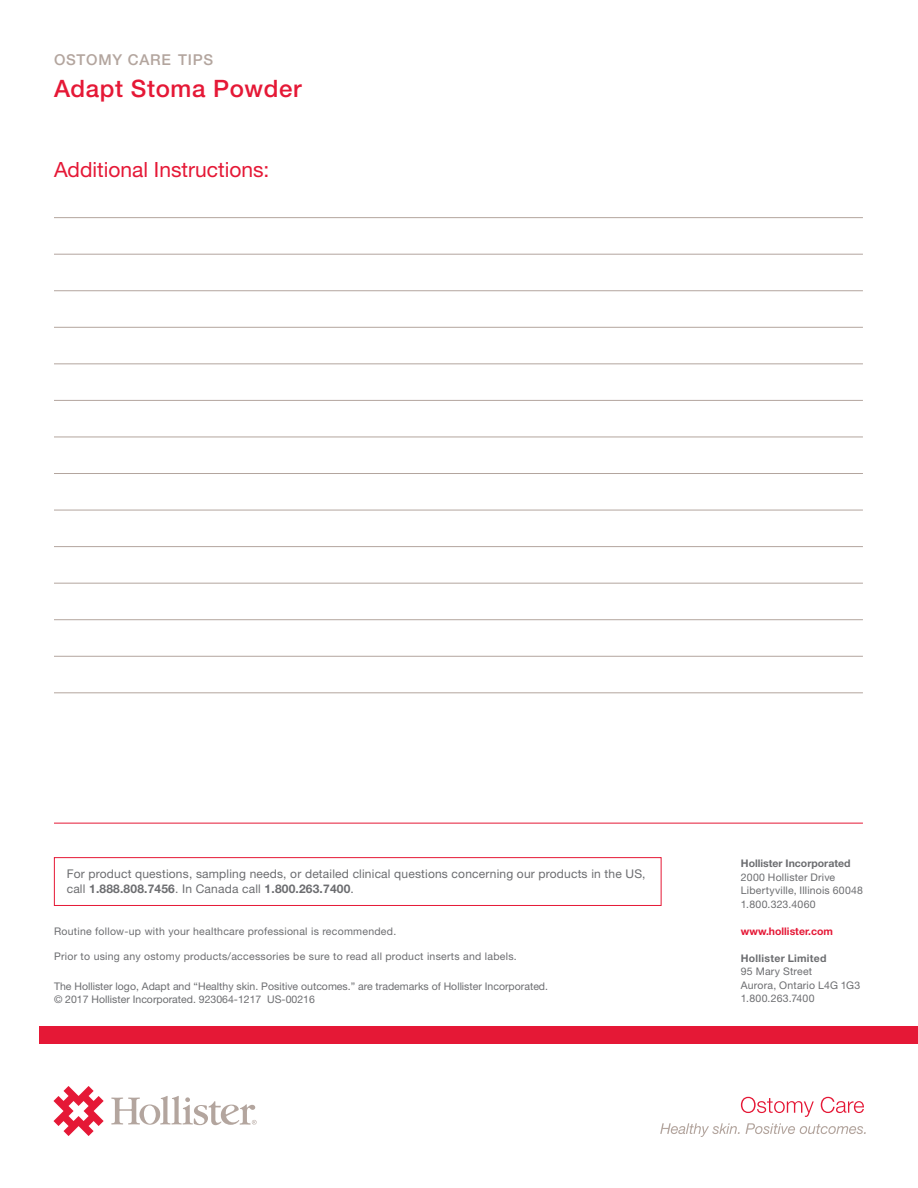
<style>
.page{position:relative;width:918px;height:1188px;background:#fff}
.page>*{position:absolute;margin:0;border:0;box-sizing:border-box;transform-origin:0 0}
.t1{font:500 24px "Helvetica Neue LT Std";letter-spacing:.025em;color:#e51836}
.Subhead__13_12_Bold{font:21px "Helvetica Neue LT Std";color:#e51836}
.t2{font:500 15px "Helvetica Neue LT Std";letter-spacing:.05em;color:#b3a59e}
.t3{font:12px/15px "Helvetica Neue LT Std";letter-spacing:.015em;color:#6c6d70}
.t4{font:10.5px/13.5px "Helvetica Neue LT Std";letter-spacing:.015em;color:#6c6d70}
.t5{font:700 10.5px "Helvetica Neue LT Std";color:#e51836}
.s1{font-weight:700}
</style>
<div class="page">
<hr style="left:54px;top:363px;width:809px;height:1px;background:#b3a59e">
<hr style="left:54px;top:546px;width:809px;height:1px;background:#b3a59e">
<hr style="left:54px;top:327px;width:809px;height:1px;background:#b3a59e">
<hr style="left:54px;top:510px;width:809px;height:1px;background:#b3a59e">
<hr style="left:54px;top:692px;width:809px;height:1px;background:#b3a59e">
<hr style="left:54px;top:290px;width:809px;height:1px;background:#b3a59e">
<hr style="left:54px;top:473px;width:809px;height:1px;background:#b3a59e">
<hr style="left:54px;top:656px;width:809px;height:1px;background:#b3a59e">
<hr style="left:54px;top:254px;width:809px;height:1px;background:#b3a59e">
<hr style="left:54px;top:437px;width:809px;height:1px;background:#b3a59e">
<hr style="left:54px;top:619px;width:809px;height:1px;background:#b3a59e">
<hr style="left:54px;top:217px;width:809px;height:1px;background:#b3a59e">
<hr style="left:54px;top:400px;width:809px;height:1px;background:#b3a59e">
<hr style="left:54px;top:583px;width:809px;height:1px;background:#b3a59e">
<div style="left:54px;top:857px;width:608px;height:49px;border:1px solid #e51836"></div>
<hr style="left:54px;top:823px;width:809px;height:1px;background:#e51836">
<svg style="left:53px;top:1086px;width:51px;height:50px"></svg>
<svg style="left:111px;top:1096px;width:146px;height:29px"></svg>
<svg style="left:660px;top:1123px;width:206px;height:14px"></svg>
<svg style="left:741px;top:1097px;width:123px;height:20px"></svg>
<div style="left:39px;top:1026px;width:879px;height:17px;background:#e51836"></div>
<p class="t2" style="left:54px;top:50px;width:161px">OSTOMY CARE TIPS</p>
<p class="t1" style="left:54px;top:74px;width:249px">Adapt Stoma Powder</p>
<p class="Subhead__13_12_Bold" style="left:54px;top:157px;width:217px">Additional Instructions:</p>
<p class="t3" style="left:67px;top:866px;width:580px">For product questions, sampling needs, or detailed clinical questions concerning our products in the US, call <span class="s1">1.888.808.7456</span>. In Canada call <span class="s1">1.800.263.7400</span>.</p>
<p class="t4" style="left:54px;top:924px;width:344px">Routine follow-up with your healthcare professional is recommended.</p>
<p class="t4" style="left:54px;top:949px;width:464px">Prior to using any ostomy products/accessories be sure to read all product inserts and labels.</p>
<p class="t4" style="left:54px;top:979px;width:496px">The Hollister logo, Adapt and “Healthy skin. Positive outcomes.” are trademarks of Hollister Incorporated. © 2017 Hollister Incorporated. 923064-1217 US-00216</p>
<p class="t4" style="left:741px;top:857px;width:124px"><span class="s1">Hollister Incorporated<br></span>2000 Hollister Drive<br>Libertyville, Illinois 60048<br>1.800.323.4060</p>
<p class="t5" style="left:741px;top:925px;width:94px">www.hollister.com</p>
<p class="t4" style="left:741px;top:951px;width:121px"><span class="s1">Hollister Limited<br></span>95 Mary Street<br>Aurora, Ontario L4G 1G3<br>1.800.263.7400</p>
</div>
